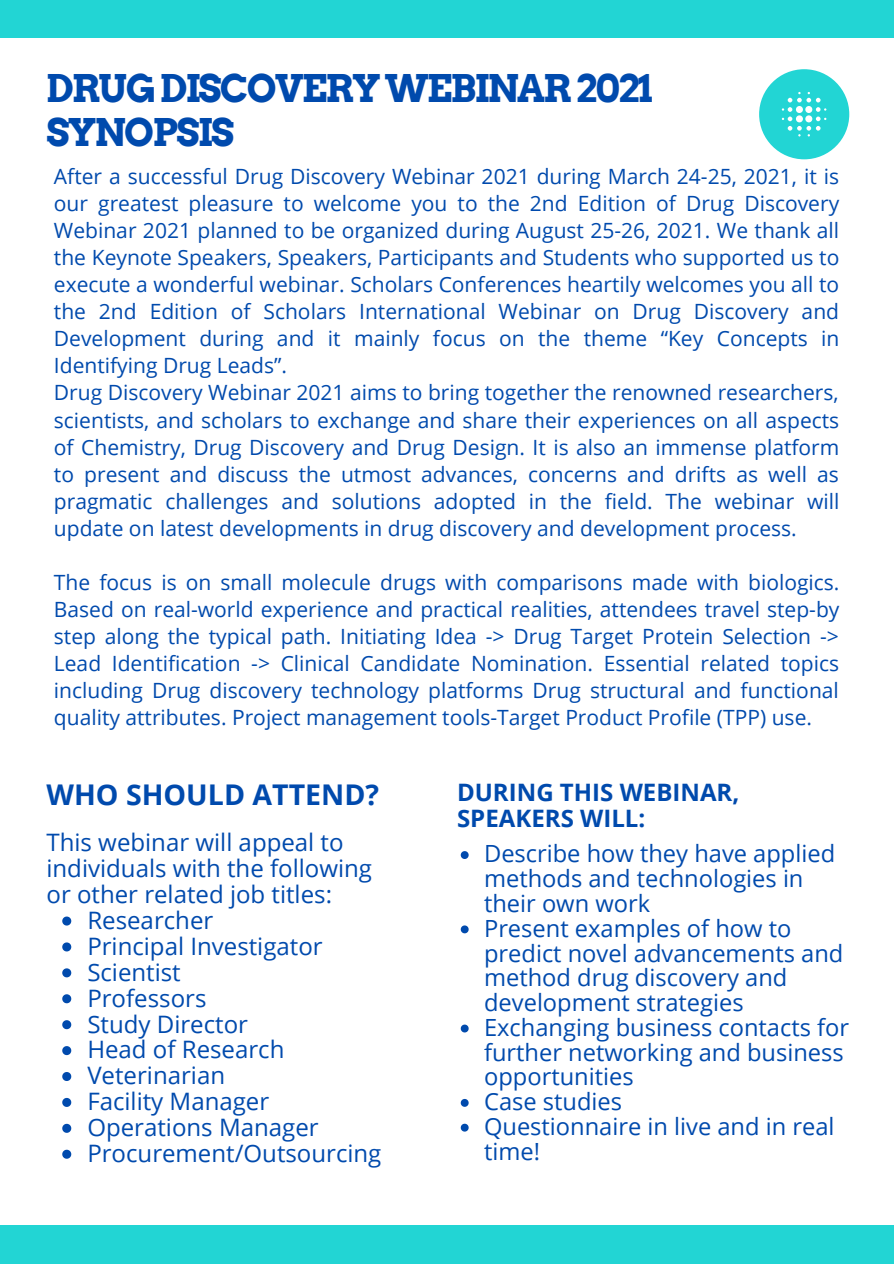
<style>
.page{position:relative;width:894px;height:1264px;background:#fff}
.page>*{position:absolute;margin:0;border:0;box-sizing:border-box;transform-origin:0 0}
.t1{font:700 38.1px/44px "Arvo";letter-spacing:-.05em;color:#004aad}
.t2{font:700 28.5px "Open Sans";color:#004aad}
.t3{font:24px/26px "Open Sans";color:#004aad}
.t4{font:700 24px/26px "Open Sans";color:#004aad}
.t5{font:23.7px/24.8px "Open Sans";color:#004aad}
.t6{font:21px/27px "Open Sans";color:#004aad;text-align:justify}
</style>
<div class="page">
<div style="left:758px;top:69px;width:91px;height:90px;background:#22d5d4;border-radius:50%"></div>
<svg style="left:781px;top:92px;width:45px;height:44px"></svg>
<div style="left:0;top:1225px;width:893px;height:38px;background:#22d5d4"></div>
<div style="left:0;top:0;width:893px;height:38px;background:#22d5d4"></div>
<svg style="left:62px;top:916px;width:9px;height:9px"></svg>
<svg style="left:62px;top:942px;width:9px;height:9px"></svg>
<svg style="left:62px;top:968px;width:9px;height:9px"></svg>
<svg style="left:62px;top:994px;width:9px;height:9px"></svg>
<svg style="left:62px;top:1020px;width:9px;height:9px"></svg>
<svg style="left:62px;top:1046px;width:9px;height:9px"></svg>
<svg style="left:62px;top:1072px;width:9px;height:8px"></svg>
<svg style="left:62px;top:1097px;width:9px;height:9px"></svg>
<svg style="left:62px;top:1123px;width:9px;height:9px"></svg>
<svg style="left:62px;top:1149px;width:9px;height:9px"></svg>
<svg style="left:460px;top:851px;width:8px;height:8px"></svg>
<svg style="left:460px;top:925px;width:8px;height:8px"></svg>
<svg style="left:460px;top:1024px;width:8px;height:8px"></svg>
<svg style="left:460px;top:1099px;width:8px;height:7px"></svg>
<svg style="left:460px;top:1123px;width:8px;height:8px"></svg>
<p class="t1" style="left:46px;top:66px;width:607px">DRUGDISCOVERYWEBINAR2021<br>SYNOPSIS</p>
<p class="t6" style="left:54px;top:162px;width:786px">After a successful Drug Discovery Webinar 2021 during March 24-25, 2021, it is our greatest pleasure to welcome you to the 2nd Edition of Drug Discovery Webinar 2021 planned to be organized during August 25-26, 2021. We thank all the Keynote Speakers, Speakers, Participants and Students who supported us to execute a wonderful webinar. Scholars Conferences heartily welcomes you all to the 2nd Edition of Scholars International Webinar on Drug Discovery and Development during and it mainly focus on the theme “Key Concepts in Identifying Drug Leads”.</p>
<p class="t6" style="left:54px;top:379px;width:786px">Drug Discovery Webinar 2021 aims to bring together the renowned researchers, scientists, and scholars to exchange and share their experiences on all aspects of Chemistry, Drug Discovery and Drug Design. It is also an immense platform to present and discuss the utmost advances, concerns and drifts as well as pragmatic challenges and solutions adopted in the field. The webinar will update on latest developments in drug discovery and development process.</p>
<p class="t6" style="left:54px;top:568px;width:786px">The focus is on small molecule drugs with comparisons made with biologics.<br>Based on real-world experience and practical realities, attendees travel step-by step along the typical path. Initiating Idea -&gt; Drug Target Protein Selection -&gt; Lead Identification -&gt; Clinical Candidate Nomination. Essential related topics including Drug discovery technology platforms Drug structural and functional quality attributes. Project management tools-Target Product Profile (TPP) use.</p>
<p class="t2" style="left:46px;top:774px;width:334px">WHO SHOULD ATTEND?</p>
<p class="t3" style="left:46px;top:829px;width:327px">This webinar will appeal to individuals with the following or other related job titles:</p>
<p class="t3" style="left:87px;top:906px;width:127px">Researcher</p>
<p class="t3" style="left:87px;top:932px;width:237px">Principal Investigator</p>
<p class="t3" style="left:87px;top:958px;width:95px">Scientist</p>
<p class="t3" style="left:87px;top:984px;width:121px">Professors</p>
<p class="t3" style="left:87px;top:1010px;width:162px">Study Director</p>
<p class="t3" style="left:87px;top:1036px;width:198px">Head of Research</p>
<p class="t3" style="left:87px;top:1062px;width:139px">Veterinarian</p>
<p class="t3" style="left:87px;top:1087px;width:183px">Facility Manager</p>
<p class="t3" style="left:87px;top:1113px;width:233px">Operations Manager</p>
<p class="t3" style="left:87px;top:1139px;width:295px">Procurement/Outsourcing</p>
<p class="t4" style="left:457px;top:779px;width:284px">DURING THIS WEBINAR,<br>SPEAKERS WILL:</p>
<p class="t5" style="left:484px;top:840px;width:352px">Describe how they have applied methods and technologies in their own work</p>
<p class="t5" style="left:484px;top:915px;width:361px">Present examples of how to predict novel advancements and method drug discovery and development strategies</p>
<p class="t5" style="left:484px;top:1014px;width:366px">Exchanging business contacts for further networking and business opportunities</p>
<p class="t5" style="left:484px;top:1088px;width:139px">Case studies</p>
<p class="t5" style="left:484px;top:1113px;width:352px">Questionnaire in live and in real time!</p>
</div>
